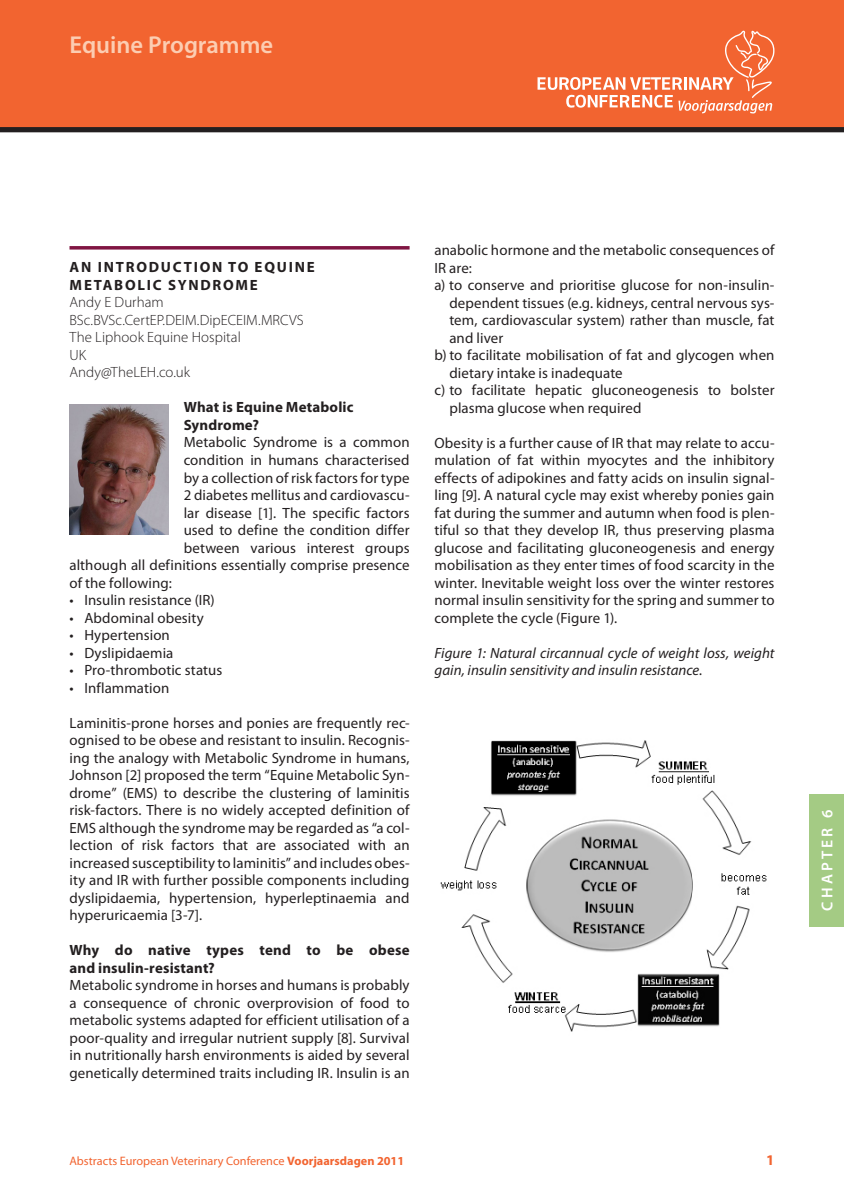
<style>
.page{position:relative;width:844px;height:1191px;background:#fff}
.page>*{position:absolute;margin:0;border:0;box-sizing:border-box;transform-origin:0 0}
.t1{font:600 24.5px "Myriad Pro";color:#fccdb2}
.t2{font:600 15.75px "Myriad Pro";letter-spacing:.2em;color:#fff}
.t3{font:14.88px/17.5px "Myriad Pro";letter-spacing:.005em;color:#231f20;text-align:justify}
.t4{font:italic 14.88px/17.5px "Myriad Pro";letter-spacing:.005em;color:#231f20}
.t5{font:300 14.88px/17.5px "Myriad Pro";letter-spacing:.005em;color:#231f20}
.t6{font:700 14.88px/17.5px "Myriad Pro";letter-spacing:.015em;color:#231f20}
.t7{font:700 14.88px/17.5px "Myriad Pro";letter-spacing:.12em;color:#231f20}
.t8{font:700 14.88px "Myriad Pro";color:#f26430}
.t9{font:12.25px "Myriad Pro";color:#f26430}
.s1{font-weight:700}
</style>
<div class="page">
<div style="left:0;top:0;width:843px;height:127px;background:#f26430"></div>
<div style="left:0;top:127px;width:843px;height:5px;background:#231f20"></div>
<svg style="left:537px;top:31px;width:237px;height:82px"></svg>
<div style="left:809px;top:794px;width:34px;height:132px;background:#a4cb84"></div>
<hr style="left:69px;top:246px;width:340px;height:3px;background:#801542">
<img style="left:69px;top:405px;width:100px;height:130px">
<img style="left:440px;top:740px;width:327px;height:292px">
<h1 class="t1" style="left:69px;top:30px;width:205px">Equine Programme</h1>
<p class="t7" style="left:70px;top:258px;width:245px">An Introduction to Equine<br>Metabolic Syndrome</p>
<p class="t5" style="left:69px;top:294px;width:236px">Andy E Durham<br>BSc.BVSc.CertEP.DEIM.DipECEIM.MRCVS<br>The Liphook Equine Hospital<br>UK<br>Andy@TheLEH.co.uk</p>
<p class="t6" style="left:184px;top:398px;width:171px">What is Equine Metabolic<br>Syndrome?</p>
<p class="t3" style="left:184px;top:433px;width:227px">Metabolic Syndrome is a common</p>
<p class="t3" style="left:184px;top:451px;width:227px">condition in humans characterised</p>
<p class="t3" style="left:184px;top:468px;width:227px">by a collection of risk factors for type</p>
<p class="t3" style="left:184px;top:486px;width:227px">2 diabetes mellitus and cardiovascu-</p>
<p class="t3" style="left:184px;top:503px;width:227px">lar disease [1]. The specific factors</p>
<p class="t3" style="left:184px;top:521px;width:227px">used to define the condition differ</p>
<p class="t3" style="left:184px;top:538px;width:227px">between various interest groups</p>
<p class="t3" style="left:69px;top:556px;width:341px">although all definitions essentially comprise presence</p>
<p class="t3" style="left:69px;top:573px;width:104px">of the following:</p>
<p class="t3" style="left:69px;top:591px;width:147px">• Insulin resistance (IR)</p>
<p class="t3" style="left:69px;top:608px;width:136px">• Abdominal obesity</p>
<p class="t3" style="left:69px;top:626px;width:102px">• Hypertension</p>
<p class="t3" style="left:69px;top:643px;width:105px">• Dyslipidaemia</p>
<p class="t3" style="left:69px;top:661px;width:154px">• Pro-thrombotic status</p>
<p class="t3" style="left:69px;top:678px;width:101px">• Inflammation</p>
<p class="t3" style="left:69px;top:713px;width:341px">Laminitis-prone horses and ponies are frequently rec&shy;ognised to be obese and resistant to insulin. Recognis&shy;ing the analogy with Metabolic Syndrome in humans, Johnson [2] proposed the term “Equine Metabolic Syn&shy;drome” (EMS) to describe the clustering of laminitis risk-factors. There is no widely accepted definition of EMS although the syndrome may be regarded as “a col&shy;lection of risk factors that are associated with an increased susceptibility to laminitis” and includes obes&shy;ity and IR with further possible components including dyslipidaemia, hypertension, hyperleptinaemia and hyperuricaemia [3-7].</p>
<p class="t6" style="left:69px;top:941px;width:341px">Why do native types tend to be obese and insulin-resistant?</p>
<p class="t3" style="left:69px;top:976px;width:341px">Metabolic syndrome in horses and humans is probably a consequence of chronic overprovision of food to metabolic systems adapted for efficient utilisation of a poor-quality and irregular nutrient supply [8]. Survival in nutritionally harsh environments is aided by several genetically determined traits including IR. Insulin is an</p>
<p class="t3" style="left:434px;top:241px;width:341px">anabolic hormone and the metabolic consequences of</p>
<p class="t3" style="left:434px;top:259px;width:39px">IR are:</p>
<p class="t3" style="left:434px;top:276px;width:341px">a) to conserve and prioritise glucose for non-insulin-</p>
<p class="t3" style="left:449px;top:294px;width:326px">dependent tissues (e.g. kidneys, central nervous sys-</p>
<p class="t3" style="left:449px;top:311px;width:326px">tem, cardiovascular system) rather than muscle, fat</p>
<p class="t3" style="left:449px;top:329px;width:55px">and liver</p>
<p class="t3" style="left:434px;top:346px;width:341px">b) to facilitate mobilisation of fat and glycogen when</p>
<p class="t3" style="left:449px;top:364px;width:175px">dietary intake is inadequate</p>
<p class="t3" style="left:434px;top:381px;width:341px">c) to facilitate hepatic gluconeogenesis to bolster</p>
<p class="t3" style="left:449px;top:399px;width:194px">plasma glucose when required</p>
<p class="t3" style="left:434px;top:434px;width:341px">Obesity is a further cause of IR that may relate to accu&shy;mulation of fat within myocytes and the inhibitory effects of adipokines and fatty acids on insulin signal&shy;ling [9]. A natural cycle may exist whereby ponies gain fat during the summer and autumn when food is plen&shy;tiful so that they develop IR, thus preserving plasma glucose and facilitating gluconeogenesis and energy mobilisation as they enter times of food scarcity in the winter. Inevitable weight loss over the winter restores normal insulin sensitivity for the spring and summer to complete the cycle (Figure 1).</p>
<p class="t4" style="left:434px;top:644px;width:341px">Figure 1: Natural circannual cycle of weight loss, weight gain, insulin sensitivity and insulin resistance.</p>
<p class="t9" style="left:69px;top:1153px;width:336px">Abstracts European Veterinary Conference <span class="s1">Voorjaarsdagen 2011</span></p>
<p class="t8" style="left:766px;top:1150px;width:10px">1</p>
<p class="t2" style="left:817px;top:910px;width:102px;rotate:-90deg">CHAPTER 6</p>
</div>
